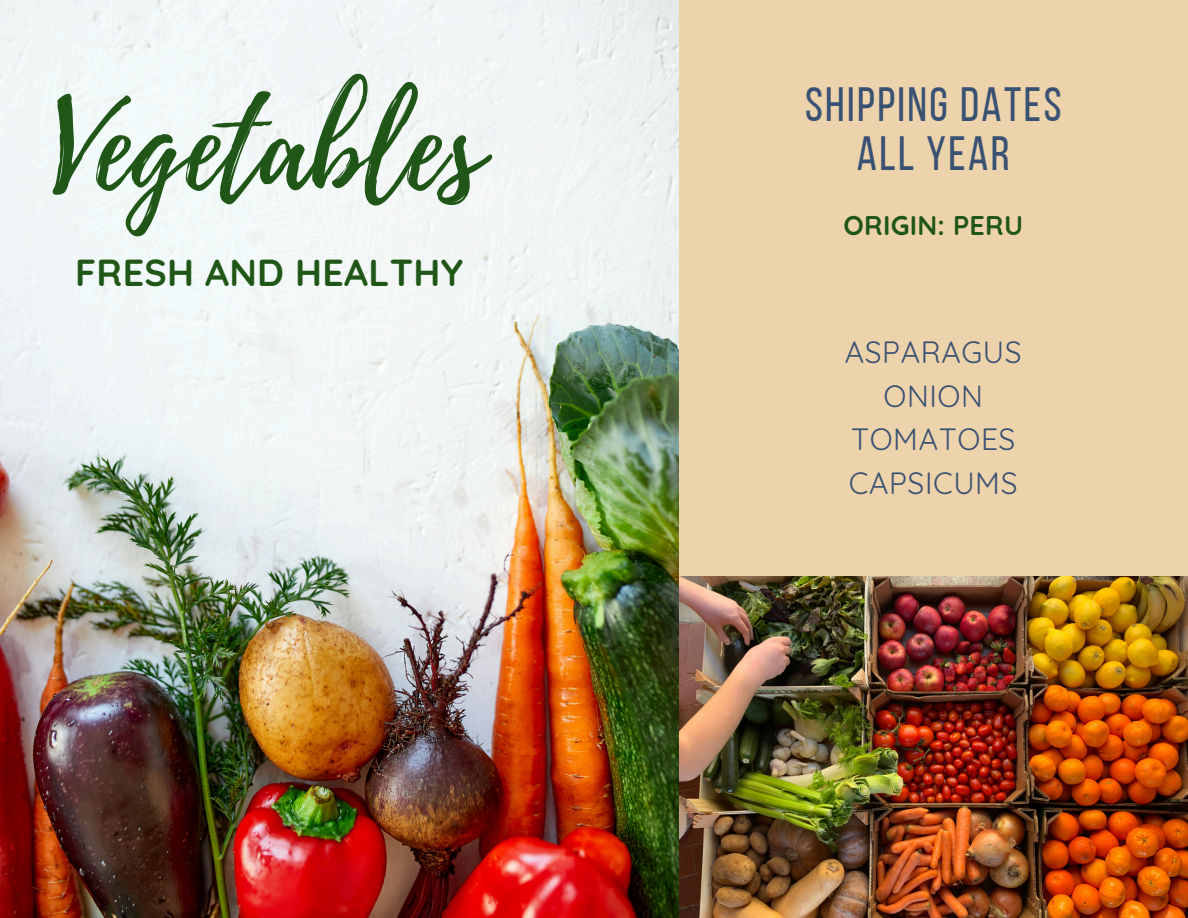
<style>
.page{position:relative;width:1188px;height:918px;background:#edd3ab}
.page>*{position:absolute;margin:0;border:0;box-sizing:border-box;transform-origin:0 0}
.t1{font:120px "Playlist Script";color:#205617}
.t2{font:48px "Bebas Neue";letter-spacing:.05em;color:#395173}
.t3{font:700 37.5px "Quicksand";letter-spacing:.01em;color:#205617}
.t4{font:30px/43.8px "Quicksand";letter-spacing:.02em;color:#395173;text-align:center}
.t5{font:700 27px "Quicksand";letter-spacing:.01em;color:#205617}
</style>
<div class="page">
<img style="left:679px;top:577px;width:509px;height:341px">
<img style="left:0;top:0;width:678px;height:918px">
<h2 class="t1" style="left:53px;top:62px;width:432px">Vegetables</h2>
<p class="t3" style="left:75px;top:248px;width:389px">FRESH AND HEALTHY</p>
<h3 class="t2" style="left:805px;top:85px;width:258px">SHIPPING DATES</h3>
<h3 class="t2" style="left:857px;top:134px;width:154px">ALL YEAR</h3>
<p class="t5" style="left:843px;top:208px;width:181px">ORIGIN: PERU</p>
<h4 class="t4" style="left:845px;top:330px;width:178px">ASPARAGUS<br>ONION<br>TOMATOES<br>CAPSICUMS</h4>
</div>
